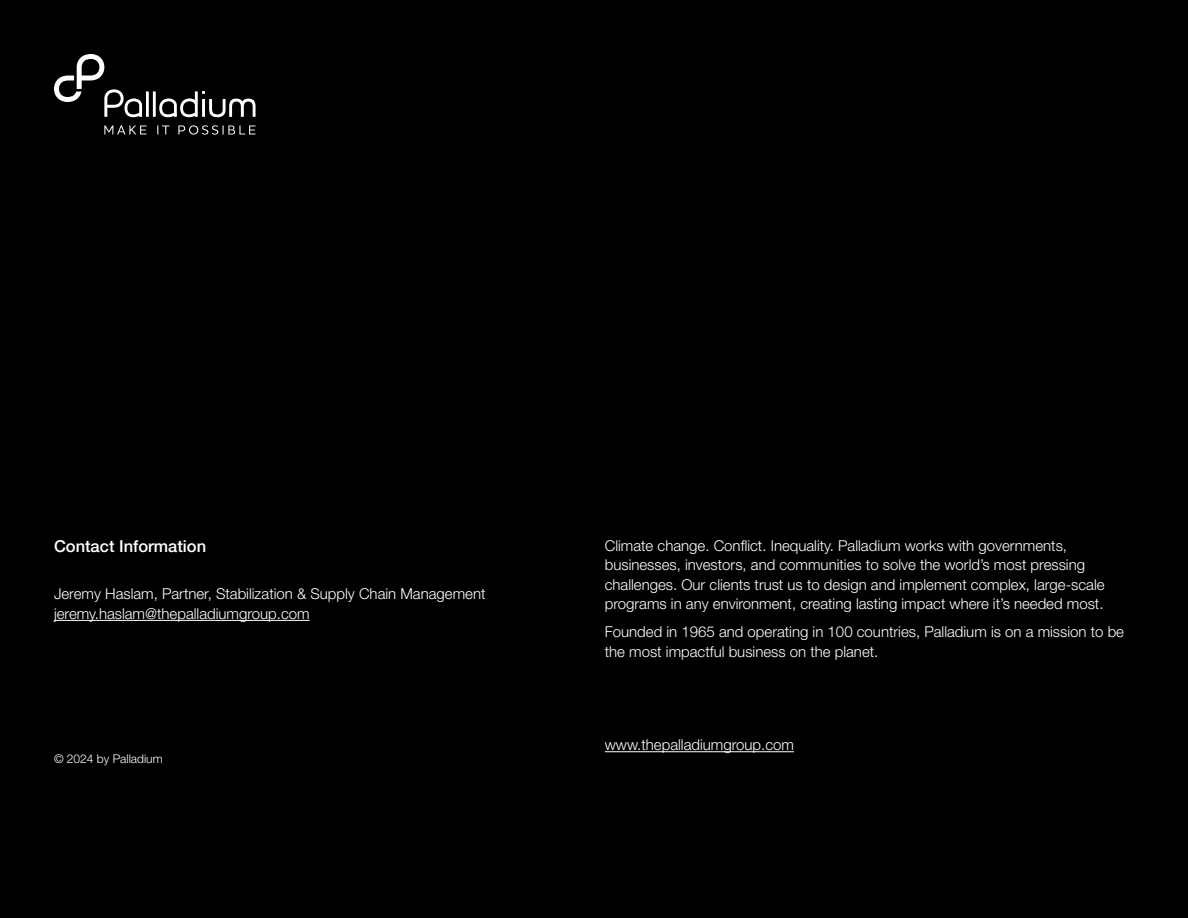
<style>
.page{position:relative;width:1188px;height:918px;background:#000}
.page>*{position:absolute;margin:0;border:0;box-sizing:border-box;transform-origin:0 0}
.Body{font:500 16.5px "Helvetica Neue LT Std";color:#fff}
.Body-2{font:300 15px/19.5px "Helvetica Neue LT Std";color:#fff}
.Body-3{font:300 12px "Helvetica Neue LT Std";color:#fff}
</style>
<div class="page">
<svg style="left:157px;top:125px;width:12px;height:9px"></svg>
<svg style="left:178px;top:125px;width:78px;height:10px"></svg>
<svg style="left:104px;top:125px;width:43px;height:9px"></svg>
<hr style="left:146px;top:91px;width:3px;height:26px;background:#fff">
<hr style="left:153px;top:91px;width:3px;height:26px;background:#fff">
<svg style="left:159px;top:91px;width:97px;height:26px"></svg>
<svg style="left:54px;top:54px;width:88px;height:63px"></svg>
<hr style="left:54px;top:620px;width:256px;height:1px;background:#fff">
<hr style="left:605px;top:751px;width:189px;height:1px;background:#fff">
<p class="Body" style="left:54px;top:536px;width:154px">Contact Information</p>
<p class="Body-2" style="left:54px;top:584px;width:433px">Jeremy Haslam, Partner, Stabilization &amp; Supply Chain Management</p>
<p class="Body-2" style="left:54px;top:603px;width:257px">jeremy.haslam@thepalladiumgroup.com</p>
<p class="Body-3" style="left:54px;top:751px;width:110px">© 2024 by Palladium</p>
<p class="Body-2" style="left:605px;top:535px;width:501px">Climate change. Conflict. Inequality. Palladium works with governments, businesses, investors, and communities to solve the world’s most pressing challenges. Our clients trust us to design and implement complex, large-scale programs in any environment, creating lasting impact where it’s needed most.</p>
<p class="Body-2" style="left:605px;top:622px;width:521px">Founded in 1965 and operating in 100 countries, Palladium is on a mission to be the most impactful business on the planet.</p>
<p class="Body-2" style="left:605px;top:735px;width:191px">www.thepalladiumgroup.com</p>
</div>
